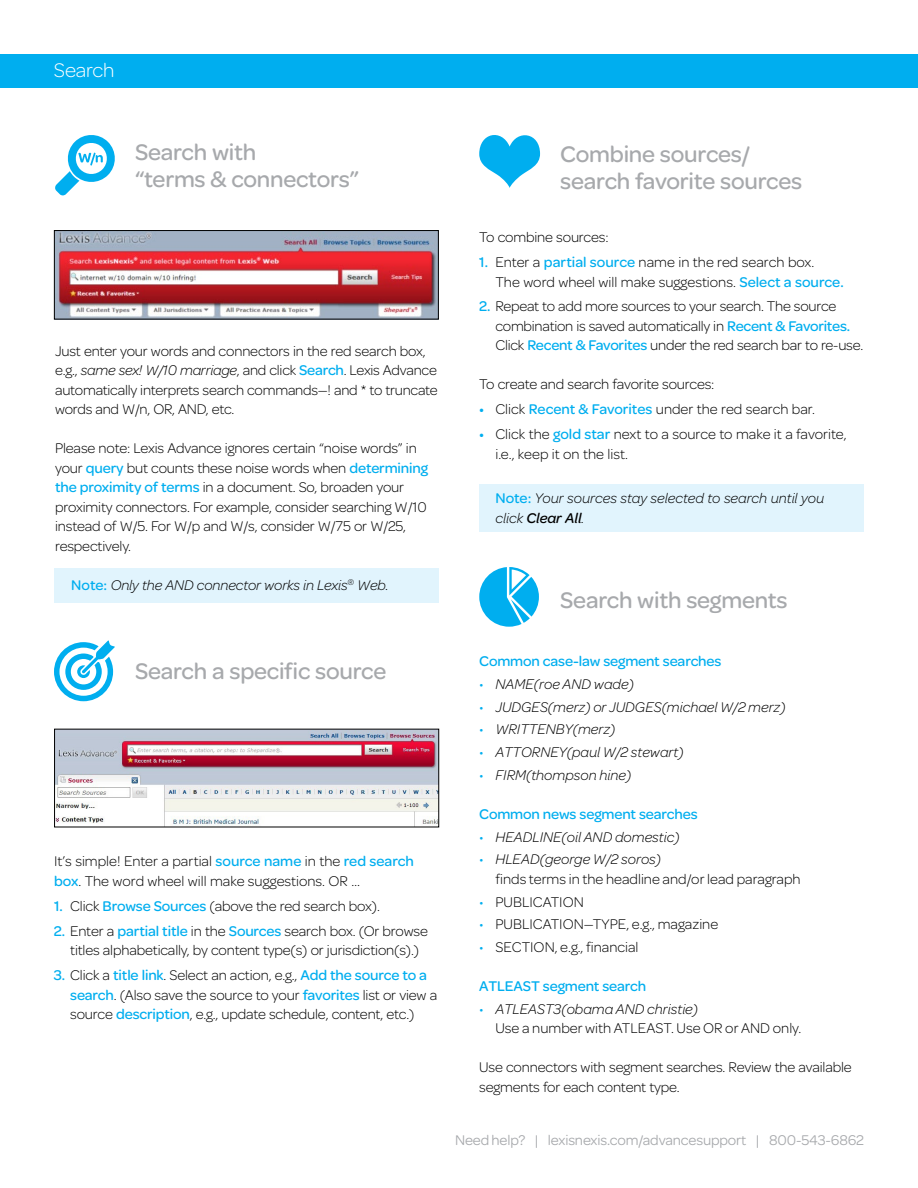
<style>
.page{position:relative;width:918px;height:1188px;background:#fff}
.page>*{position:absolute;margin:0;border:0;box-sizing:border-box;transform-origin:0 0}
.t1{font:500 24px/27px "Omnes";letter-spacing:-.01em;color:#a7a9ac}
.t2{font:300 21px "Omnes";letter-spacing:-.01em;color:#fff}
.t3{font:300 15px/19.5px "Omnes";letter-spacing:-.01em;color:#000}
.t4{font:italic 300 15px/19.5px "Omnes";color:#000}
.t5{font:500 15px "Omnes";letter-spacing:-.01em;color:#00aeef}
.t6{font:15px "Omnes";letter-spacing:-.01em;color:#a7a9ac}
.s1{font-style:italic}
.s2{font-weight:500;color:#00aeef}
.s3{font-weight:500;font-style:normal;color:#00aeef}
.s4{font-weight:500}
.s5{color:#00aeef}
.s6{font-style:italic;color:#00aeef}
</style>
<div class="page">
<div style="left:54px;top:569px;width:385px;height:34px;background:#e1f4fd"></div>
<img style="left:56px;top:232px;width:381px;height:85px">
<div style="left:54px;top:230px;width:385px;height:89px;border:1px solid #000"></div>
<svg style="left:55px;top:135px;width:60px;height:61px"></svg>
<svg style="left:54px;top:640px;width:61px;height:61px"></svg>
<div style="left:479px;top:485px;width:385px;height:47px;background:#e1f4fd"></div>
<svg style="left:479px;top:135px;width:61px;height:53px"></svg>
<svg style="left:479px;top:567px;width:60px;height:60px"></svg>
<div style="left:0;top:54px;width:918px;height:33px;background:#00aeef"></div>
<img style="left:56px;top:731px;width:381px;height:94px">
<h2 class="t2" style="left:54px;top:56px;width:62px">Search</h2>
<h1 class="t1" style="left:135px;top:137px;width:226px">Search with<br>“terms &amp; connectors”</h1>
<p class="t3" style="left:55px;top:341px;width:384px">Just enter your words and connectors in the red search box, e.g., <span class="s1">same sex! W/10 marriage</span>, and click <span class="s2">Search</span>. Lexis Advance automatically interprets search commands—! and * to truncate words and W/n, OR, AND, etc.</p>
<p class="t3" style="left:55px;top:438px;width:374px">Please note: Lexis Advance ignores certain “noise words” in your <span class="s2">query</span> but counts these noise words when <span class="s2">determining the proximity of terms</span> in a document. So, broaden your proximity connectors. For example, consider searching W/10 instead of W/5. For W/p and W/s, consider W/75 or W/25, respectively.</p>
<p class="t4" style="left:71px;top:575px;width:319px"><span class="s3">Note:</span> Only the AND connector works in Lexis<sup>®</sup> Web.</p>
<h1 class="t1" style="left:135px;top:656px;width:253px">Search a specific source</h1>
<p class="t3" style="left:54px;top:851px;width:362px">It’s simple! Enter a partial <span class="s2">source name</span> in the <span class="s2">red search box</span>. The word wheel will make suggestions. OR …</p>
<p class="t3" style="left:54px;top:896px;width:327px"><span class="s2">1.</span> Click <span class="s2">Browse Sources</span> (above the red search box).</p>
<p class="t3" style="left:54px;top:921px;width:376px;text-align:center"><span class="s2">2.</span> Enter a <span class="s2">partial title</span> in the <span class="s2">Sources</span> search box. (Or browse titles alphabetically, by content type(s) or jurisdiction(s).)</p>
<p class="t3" style="left:70px;top:965px;width:369px;text-indent:-16px"><span class="s2">3.</span> Click a <span class="s2">title link</span>. Select an action, e.g., <span class="s2">Add the source to a search</span>. (Also save the source to your <span class="s2">favorites</span> list or view a source <span class="s2">description</span>, e.g., update schedule, content, etc.)</p>
<h1 class="t1" style="left:560px;top:139px;width:243px">Combine sources/ search favorite sources</h1>
<p class="t3" style="left:479px;top:227px;width:131px">To combine sources:</p>
<p class="t3" style="left:495px;top:252px;width:350px;text-indent:-16px"><span class="s2">1.</span> Enter a <span class="s2">partial source</span> name in the red search box.<br>The word wheel will make suggestions. <span class="s2">Select a source.</span></p>
<p class="t3" style="left:495px;top:296px;width:369px;text-indent:-16px"><span class="s2">2.</span> Repeat to add more sources to your search. The source combination is saved automatically in <span class="s2">Recent &amp; Favorites.<br></span>Click <span class="s2">Recent &amp; Favorites</span> under the red search bar to re-use.</p>
<p class="t3" style="left:479px;top:374px;width:237px">To create and search favorite sources:</p>
<p class="t3" style="left:479px;top:399px;width:337px"><span class="s2">•</span> Click <span class="s2">Recent &amp; Favorites</span> under the red search bar.</p>
<p class="t3" style="left:495px;top:424px;width:353px;text-indent:-16px"><span class="s2">•</span> Click the <span class="s2">gold star</span> next to a source to make it a favorite, i.e., keep it on the list.</p>
<p class="t4" style="left:495px;top:488px;width:330px"><span class="s3">Note:</span> Your sources stay selected to search until you click <span class="s4">Clear All</span>.</p>
<h1 class="t1" style="left:560px;top:585px;width:229px">Search with segments</h1>
<p class="t5" style="left:479px;top:651px;width:244px">Common case-law segment searches</p>
<p class="t4" style="left:479px;top:674px;width:156px"><span class="s5">•</span> NAME(roe AND wade)</p>
<p class="t4" style="left:479px;top:696px;width:308px"><span class="s5">•</span> JUDGES(merz) or JUDGES(michael W/2 merz)</p>
<p class="t4" style="left:479px;top:719px;width:138px"><span class="s5">•</span> WRITTENBY(merz)</p>
<p class="t4" style="left:479px;top:742px;width:206px"><span class="s5">•</span> ATTORNEY(paul W/2 stewart)</p>
<p class="t4" style="left:479px;top:765px;width:154px"><span class="s5">•</span> FIRM(thompson hine)</p>
<p class="t5" style="left:479px;top:803px;width:220px">Common news segment searches</p>
<p class="t4" style="left:479px;top:826px;width:202px"><span class="s5">•</span> HEADLINE(oil AND domestic)</p>
<p class="t3" style="left:495px;top:849px;width:307px;text-indent:-16px"><span class="s6">•</span> <span class="s1">HLEAD(george W/2 soros)<br></span>finds terms in the headline and/or lead paragraph</p>
<p class="t3" style="left:479px;top:891px;width:106px"><span class="s6">•</span> PUBLICATION</p>
<p class="t3" style="left:479px;top:914px;width:241px"><span class="s6">•</span> PUBLICATION—TYPE, e.g., magazine</p>
<p class="t3" style="left:479px;top:937px;width:161px"><span class="s5">•</span> SECTION, e.g., financial</p>
<p class="t5" style="left:479px;top:976px;width:168px">ATLEAST segment search</p>
<p class="t3" style="left:495px;top:999px;width:307px;text-indent:-16px"><span class="s6">•</span> <span class="s1">ATLEAST3(obama AND christie)<br></span>Use a number with ATLEAST. Use OR or AND only.</p>
<p class="t3" style="left:479px;top:1057px;width:374px">Use connectors with segment searches. Review the available segments for each content type.</p>
<p class="t6" style="left:455px;top:1130px;width:410px">Need help? | lexisnexis.com/advancesupport | 800-543-6862</p>
</div>
